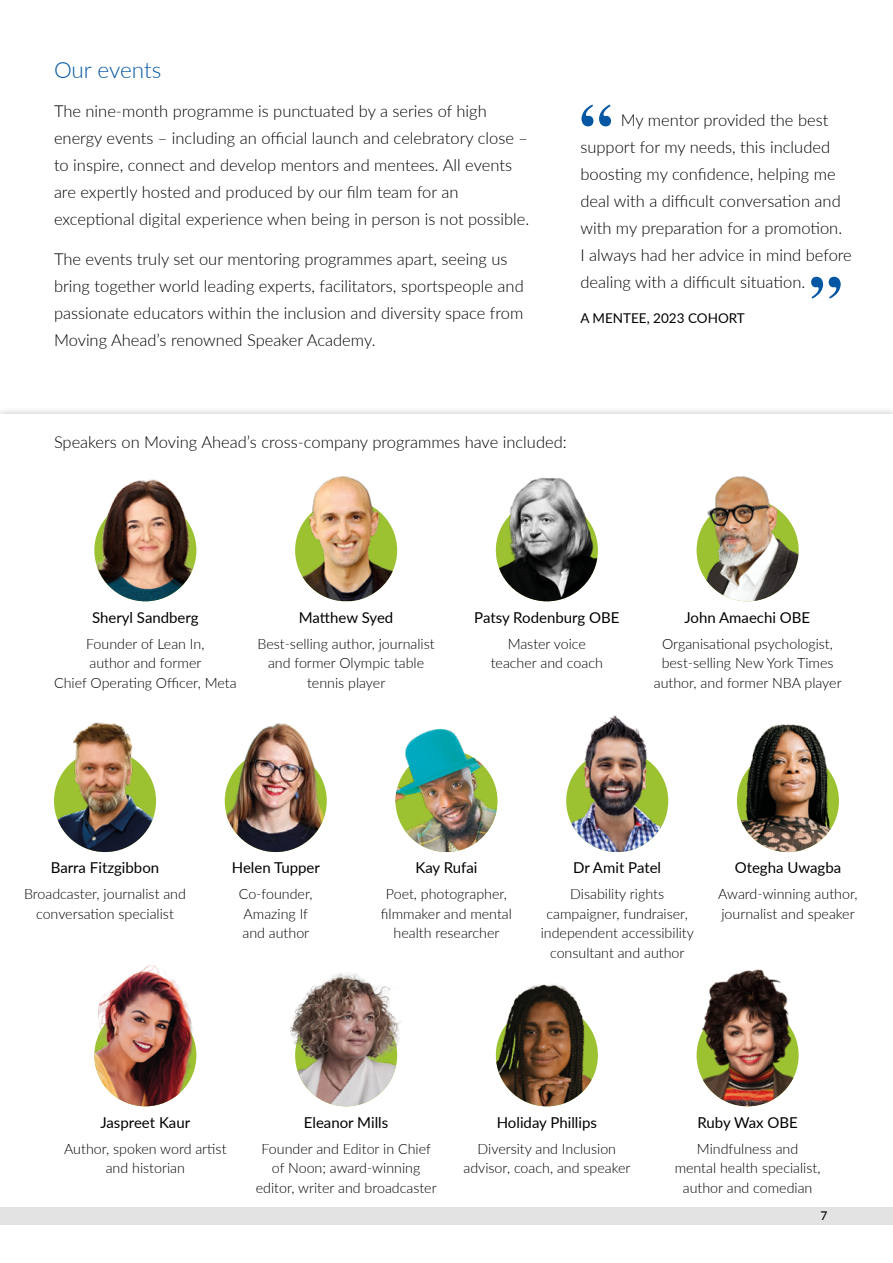
<style>
.page{position:relative;width:893px;height:1263px;background:#fff}
.page>*{position:absolute;margin:0;border:0;box-sizing:border-box;transform-origin:0 0}
.t1{font:300 22.5px "Lato";letter-spacing:-.005em;color:#0557a3}
.t2{font:300 16.5px/27px "Lato";color:#000}
.t3{font:15px "Lato";color:#000}
.t4{font:300 14.25px/19.5px "Lato";color:#000;text-align:center}
.t5{font:13.5px "Lato";color:#000}
.t6{font:500 12px "Lato";color:#000}
</style>
<div class="page">
<svg style="left:581px;top:105px;width:30px;height:21px"></svg>
<svg style="left:811px;top:277px;width:30px;height:22px"></svg>
<img style="left:94px;top:469px;width:102px;height:132px;border-radius:51px">
<img style="left:295px;top:476px;width:102px;height:125px">
<img style="left:496px;top:478px;width:102px;height:123px">
<img style="left:697px;top:461px;width:102px;height:140px;border-radius:50px">
<img style="left:54px;top:706px;width:102px;height:146px;border-radius:51px">
<img style="left:225px;top:713px;width:102px;height:139px;border-radius:51px">
<img style="left:395px;top:750px;width:102px;height:102px;border-radius:51px">
<img style="left:399px;top:728px;width:72px;height:79px">
<img style="left:566px;top:712px;width:102px;height:140px;border-radius:50px">
<img style="left:737px;top:714px;width:102px;height:138px;border-radius:51px">
<img style="left:94px;top:963px;width:102px;height:143px;border-radius:51px">
<img style="left:290px;top:972px;width:111px;height:134px">
<img style="left:496px;top:978px;width:102px;height:128px;border-radius:51px">
<img style="left:697px;top:969px;width:102px;height:137px">
<div style="left:0;top:1208px;width:893px;height:17px;background:#e3e3e3"></div>
<h1 class="t1" style="left:54px;top:54px;width:109px">Our events</h1>
<p class="t2" style="left:54px;top:97px;width:434px">The nine-month programme is punctuated by a series of high</p>
<p class="t2" style="left:54px;top:124px;width:476px">energy events – including an official launch and celebratory close –</p>
<p class="t2" style="left:54px;top:151px;width:477px">to inspire, connect and develop mentors and mentees. All events are expertly hosted and produced by our film team for an exceptional digital experience when being in person is not possible.</p>
<p class="t2" style="left:54px;top:245px;width:471px">The events truly set our mentoring programmes apart, seeing us bring together world leading experts, facilitators, sportspeople and passionate educators within the inclusion and diversity space from Moving Ahead’s renowned Speaker Academy.</p>
<p class="t2" style="left:580px;top:106px;width:273px;text-indent:40px">My mentor provided the best support for my needs, this included boosting my confidence, helping me deal with a difficult conversation and with my preparation for a promotion.<br>I always had her advice in mind before dealing with a difficult situation.</p>
<p class="t5" style="left:580px;top:308px;width:166px">A MENTEE, 2023 COHORT</p>
<p class="t2" style="left:54px;top:428px;width:514px">Speakers on Moving Ahead’s cross-company programmes have included:</p>
<p class="t3" style="left:92px;top:606px;width:108px">Sheryl Sandberg</p>
<p class="t4" style="left:54px;top:633px;width:184px">Founder of Lean In,<br>author and former<br>Chief Operating Officer, Meta</p>
<p class="t3" style="left:299px;top:606px;width:96px">Matthew Syed</p>
<p class="t4" style="left:257px;top:633px;width:179px">Best-selling author, journalist and former Olympic table tennis player</p>
<p class="t3" style="left:474px;top:606px;width:147px">Patsy Rodenburg OBE</p>
<p class="t4" style="left:491px;top:633px;width:114px">Master voice teacher and coach</p>
<p class="t3" style="left:684px;top:606px;width:127px">John Amaechi OBE</p>
<p class="t4" style="left:654px;top:633px;width:189px">Organisational psychologist, best-selling New York Times author, and former NBA player</p>
<p class="t3" style="left:51px;top:857px;width:110px">Barra Fitzgibbon</p>
<p class="t4" style="left:24px;top:884px;width:163px">Broadcaster, journalist and conversation specialist</p>
<p class="t3" style="left:232px;top:857px;width:90px">Helen Tupper</p>
<p class="t4" style="left:239px;top:884px;width:75px;text-align:left">Co-founder,<br>Amazing If and author</p>
<p class="t3" style="left:415px;top:857px;width:64px">Kay Rufai</p>
<p class="t4" style="left:381px;top:884px;width:133px">Poet, photographer, filmmaker and mental health researcher</p>
<p class="t3" style="left:573px;top:857px;width:89px">Dr Amit Patel</p>
<p class="t4" style="left:541px;top:884px;width:155px">Disability rights campaigner, fundraiser, independent accessibility consultant and author</p>
<p class="t3" style="left:735px;top:857px;width:108px">Otegha Uwagba</p>
<p class="t4" style="left:718px;top:884px;width:141px;text-align:left">Award-winning author, journalist and speaker</p>
<p class="t3" style="left:100px;top:1111px;width:91px">Jaspreet Kaur</p>
<p class="t4" style="left:64px;top:1138px;width:164px">Author, spoken word artist and historian</p>
<p class="t3" style="left:304px;top:1111px;width:86px">Eleanor Mills</p>
<p class="t4" style="left:256px;top:1138px;width:182px">Founder and Editor in Chief of Noon; award-winning editor, writer and broadcaster</p>
<p class="t3" style="left:497px;top:1111px;width:102px">Holiday Phillips</p>
<p class="t4" style="left:463px;top:1138px;width:168px">Diversity and Inclusion advisor, coach, and speaker</p>
<p class="t3" style="left:697px;top:1111px;width:102px">Ruby Wax OBE</p>
<p class="t4" style="left:675px;top:1138px;width:147px">Mindfulness and mental health specialist, author and comedian</p>
<p class="t6" style="left:820px;top:1207px;width:8px">7</p>
</div>
